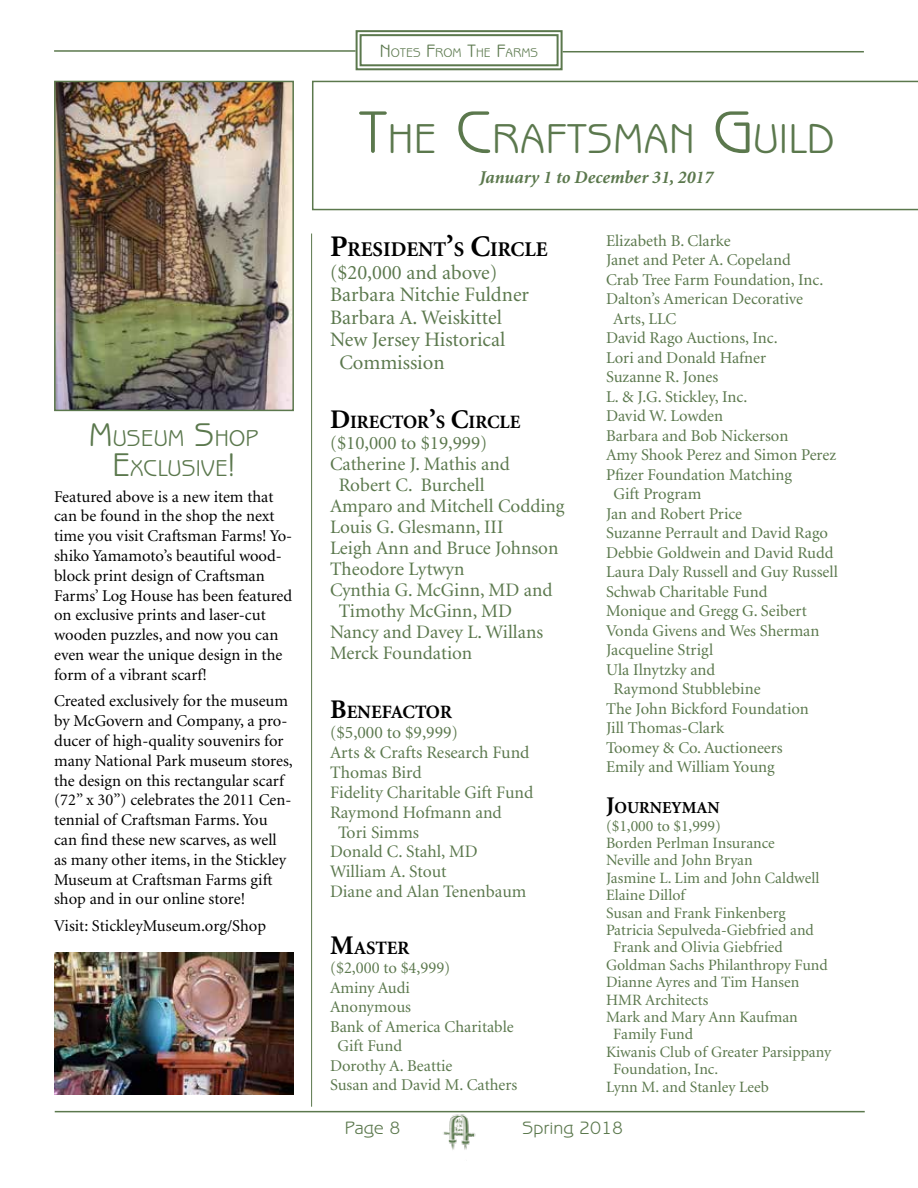
<style>
.page{position:relative;width:918px;height:1188px;background:#fff}
.page>*{position:absolute;margin:0;border:0;box-sizing:border-box;transform-origin:0 0}
.t1{font:42px "Benguiat Gothic";color:#5b784d}
.t2{font:23.1px/30px "Benguiat Gothic";color:#5b784d;text-align:center}
.t3{font:700 21px "Minion";color:#000}
.t4{font:20.55px "Minion";color:#5b784d}
.t5{font:19.05px "Minion";color:#5b784d}
.t6{font:700 18.9px "Minion";color:#000}
.t7{font:italic 700 18px "Minion";color:#5b784d}
.t8{font:18px "Benguiat Gothic";color:#5b784d}
.t9{font:17.55px "Minion";color:#5b784d}
.t10{font:700 16.8px "Minion";color:#000}
.t11{font:16.5px "Minion";color:#5b784d}
.t12{font:16.5px/19.8px "Minion";color:#000}
.t13{font:15.75px "Minion";color:#5b784d}
.t14{font:12.6px "Benguiat Gothic";color:#5b784d}
.s1{font-size:33px}
.s2{font-size:18px}
.s3{font-size:60px}
.s4{font-size:30px}
.s5{font-size:27px}
.s6{font-size:24px}
</style>
<div class="page">
<hr style="left:54px;top:50px;width:302px;height:2px;background:#5b784d">
<svg style="left:355px;top:30px;width:209px;height:41px"></svg>
<div style="left:360px;top:34px;width:199px;height:32px;border:2px solid #5b784d"></div>
<hr style="left:563px;top:51px;width:301px;height:1px;background:#5b784d">
<img style="left:437px;top:1110px;width:46px;height:40px">
<hr style="left:55px;top:1111px;width:810px;height:1px;background:#5b784d">
<hr style="left:311px;top:234px;width:1px;height:873px;background:#5b784d">
<svg style="left:312px;top:81px;width:606px;height:129px"></svg>
<img style="left:57px;top:84px;width:234px;height:324px">
<div style="left:54px;top:81px;width:240px;height:330px;border:2px solid #5b784d"></div>
<img style="left:54px;top:953px;width:239px;height:142px">
<h2 class="t2" style="left:89px;top:424px;width:169px"><span class="s1">M</span>USEUM <span class="s1">S</span>HOP<br><span class="s1">E</span>XCLUSIVE<span class="s1">!</span></h2>
<p class="t12" style="left:54px;top:487px;width:240px">Featured above is a new item that can be found in the shop the next time you visit Craftsman Farms! Yo&shy;shiko Yamamoto’s beautiful wood&shy;block print design of Craftsman<br>Farms’ Log House has been featured on exclusive prints and laser-cut wooden puzzles, and now you can even wear the unique design in the form of a vibrant scarf!</p>
<p class="t12" style="left:54px;top:692px;width:240px">Created exclusively for the museum by McGovern and Company, a pro&shy;ducer of high-quality souvenirs for many National Park museum stores, the design on this rectangular scarf (72” x 30”) celebrates the 2011 Cen&shy;tennial of Craftsman Farms. You can find these new scarves, as well as many other items, in the Stickley Museum at Craftsman Farms gift shop and in our online store!</p>
<p class="t12" style="left:54px;top:916px;width:214px">Visit: StickleyMuseum.org/Shop</p>
<p class="t14" style="left:380px;top:45px;width:160px"><span class="s2">N</span>OTES <span class="s2">F</span>ROM <span class="s2">T</span>HE <span class="s2">F</span>ARMS</p>
<h1 class="t1" style="left:358px;top:114px;width:478px"><span class="s3">T</span>HE <span class="s3">C</span>RAFTSMAN <span class="s3">G</span>UILD</h1>
<p class="t7" style="left:480px;top:168px;width:235px">January 1 to December 31, 2017</p>
<p class="t3" style="left:330px;top:239px;width:219px"><span class="s4">P</span>RESIDENT<span class="s4">’</span>S <span class="s4">C</span>IRCLE</p>
<p class="t4" style="left:330px;top:262px;width:169px">($20,000 and above)</p>
<p class="t4" style="left:330px;top:284px;width:201px">Barbara Nitchie Fuldner</p>
<p class="t4" style="left:330px;top:307px;width:173px">Barbara A. Weiskittel</p>
<p class="t4" style="left:330px;top:329px;width:177px">New Jersey Historical</p>
<p class="t4" style="left:339px;top:352px;width:107px">Commission</p>
<p class="t6" style="left:330px;top:412px;width:192px"><span class="s5">D</span>IRECTOR<span class="s5">’</span>S <span class="s5">C</span>IRCLE</p>
<p class="t5" style="left:330px;top:433px;width:159px">($10,000 to $19,999)</p>
<p class="t5" style="left:330px;top:454px;width:181px">Catherine J. Mathis and</p>
<p class="t5" style="left:339px;top:475px;width:147px">Robert C. Burchell</p>
<p class="t5" style="left:330px;top:496px;width:236px">Amparo and Mitchell Codding</p>
<p class="t5" style="left:330px;top:517px;width:175px">Louis G. Glesmann, III</p>
<p class="t5" style="left:330px;top:538px;width:230px">Leigh Ann and Bruce Johnson</p>
<p class="t5" style="left:330px;top:559px;width:136px">Theodore Lytwyn</p>
<p class="t5" style="left:330px;top:580px;width:224px">Cynthia G. McGinn, MD and</p>
<p class="t5" style="left:339px;top:601px;width:175px">Timothy McGinn, MD</p>
<p class="t5" style="left:330px;top:622px;width:215px">Nancy and Davey L. Willans</p>
<p class="t5" style="left:330px;top:643px;width:144px">Merck Foundation</p>
<p class="t6" style="left:330px;top:703px;width:124px"><span class="s5">B</span>ENEFACTOR</p>
<p class="t9" style="left:330px;top:724px;width:130px">($5,000 to $9,999)</p>
<p class="t9" style="left:330px;top:744px;width:201px">Arts &amp; Crafts Research Fund</p>
<p class="t9" style="left:330px;top:764px;width:93px">Thomas Bird</p>
<p class="t9" style="left:330px;top:784px;width:205px">Fidelity Charitable Gift Fund</p>
<p class="t9" style="left:330px;top:803px;width:173px">Raymond Hofmann and</p>
<p class="t9" style="left:338px;top:823px;width:82px">Tori Simms</p>
<p class="t9" style="left:330px;top:843px;width:149px">Donald C. Stahl, MD</p>
<p class="t9" style="left:330px;top:863px;width:118px">William A. Stout</p>
<p class="t9" style="left:330px;top:883px;width:198px">Diane and Alan Tenenbaum</p>
<p class="t6" style="left:330px;top:938px;width:81px"><span class="s5">M</span>ASTER</p>
<p class="t11" style="left:330px;top:960px;width:122px">($2,000 to $4,999)</p>
<p class="t11" style="left:330px;top:979px;width:81px">Aminy Audi</p>
<p class="t11" style="left:330px;top:999px;width:83px">Anonymous</p>
<p class="t11" style="left:330px;top:1018px;width:185px">Bank of America Charitable</p>
<p class="t11" style="left:338px;top:1038px;width:66px">Gift Fund</p>
<p class="t11" style="left:330px;top:1057px;width:124px">Dorothy A. Beattie</p>
<p class="t11" style="left:330px;top:1077px;width:189px">Susan and David M. Cathers</p>
<p class="t11" style="left:606px;top:233px;width:126px">Elizabeth B. Clarke</p>
<p class="t11" style="left:606px;top:252px;width:186px">Janet and Peter A. Copeland</p>
<p class="t11" style="left:606px;top:272px;width:219px">Crab Tree Farm Foundation, Inc.</p>
<p class="t11" style="left:606px;top:291px;width:199px">Dalton’s American Decorative</p>
<p class="t11" style="left:613px;top:311px;width:64px">Arts, LLC</p>
<p class="t11" style="left:606px;top:330px;width:173px">David Rago Auctions, Inc.</p>
<p class="t11" style="left:606px;top:350px;width:162px">Lori and Donald Hafner</p>
<p class="t11" style="left:606px;top:369px;width:114px">Suzanne R. Jones</p>
<p class="t11" style="left:606px;top:389px;width:143px">L. &amp; J.G. Stickley, Inc.</p>
<p class="t11" style="left:606px;top:408px;width:119px">David W. Lowden</p>
<p class="t11" style="left:606px;top:428px;width:184px">Barbara and Bob Nickerson</p>
<p class="t11" style="left:606px;top:447px;width:232px">Amy Shook Perez and Simon Perez</p>
<p class="t11" style="left:606px;top:467px;width:188px">Pfizer Foundation Matching</p>
<p class="t11" style="left:614px;top:486px;width:89px">Gift Program</p>
<p class="t11" style="left:606px;top:506px;width:138px">Jan and Robert Price</p>
<p class="t11" style="left:606px;top:525px;width:224px">Suzanne Perrault and David Rago</p>
<p class="t11" style="left:606px;top:545px;width:229px">Debbie Goldwein and David Rudd</p>
<p class="t11" style="left:606px;top:564px;width:233px">Laura Daly Russell and Guy Russell</p>
<p class="t11" style="left:606px;top:584px;width:163px">Schwab Charitable Fund</p>
<p class="t11" style="left:606px;top:603px;width:203px">Monique and Gregg G. Seibert</p>
<p class="t11" style="left:606px;top:623px;width:215px">Vonda Givens and Wes Sherman</p>
<p class="t11" style="left:606px;top:642px;width:109px">Jacqueline Strigl</p>
<p class="t11" style="left:606px;top:662px;width:111px">Ula Ilnytzky and</p>
<p class="t11" style="left:614px;top:681px;width:149px">Raymond Stubblebine</p>
<p class="t11" style="left:606px;top:701px;width:204px">The John Bickford Foundation</p>
<p class="t11" style="left:606px;top:720px;width:120px">Jill Thomas-Clark</p>
<p class="t11" style="left:606px;top:740px;width:178px">Toomey &amp; Co. Auctioneers</p>
<p class="t11" style="left:606px;top:759px;width:170px">Emily and William Young</p>
<p class="t10" style="left:606px;top:799px;width:115px"><span class="s6">J</span>OURNEYMAN</p>
<p class="t13" style="left:606px;top:818px;width:116px">($1,000 to $1,999)</p>
<p class="t13" style="left:606px;top:835px;width:170px">Borden Perlman Insurance</p>
<p class="t13" style="left:606px;top:853px;width:148px">Neville and John Bryan</p>
<p class="t13" style="left:606px;top:870px;width:215px">Jasmine L. Lim and John Caldwell</p>
<p class="t13" style="left:606px;top:887px;width:81px">Elaine Dillof</p>
<p class="t13" style="left:606px;top:905px;width:181px">Susan and Frank Finkenberg</p>
<p class="t13" style="left:606px;top:922px;width:209px">Patricia Sepulveda-Giebfried and</p>
<p class="t13" style="left:613px;top:940px;width:171px">Frank and Olivia Giebfried</p>
<p class="t13" style="left:606px;top:957px;width:223px">Goldman Sachs Philanthropy Fund</p>
<p class="t13" style="left:606px;top:974px;width:195px">Dianne Ayres and Tim Hansen</p>
<p class="t13" style="left:606px;top:992px;width:104px">HMR Architects</p>
<p class="t13" style="left:606px;top:1009px;width:193px">Mark and Mary Ann Kaufman</p>
<p class="t13" style="left:613px;top:1027px;width:81px">Family Fund</p>
<p class="t13" style="left:606px;top:1044px;width:227px">Kiwanis Club of Greater Parsippany</p>
<p class="t13" style="left:613px;top:1061px;width:107px">Foundation, Inc.</p>
<p class="t13" style="left:606px;top:1079px;width:164px">Lynn M. and Stanley Leeb</p>
<p class="t8" style="left:345px;top:1117px;width:57px">Page 8</p>
<p class="t8" style="left:523px;top:1117px;width:102px">Spring 2018</p>
</div>
